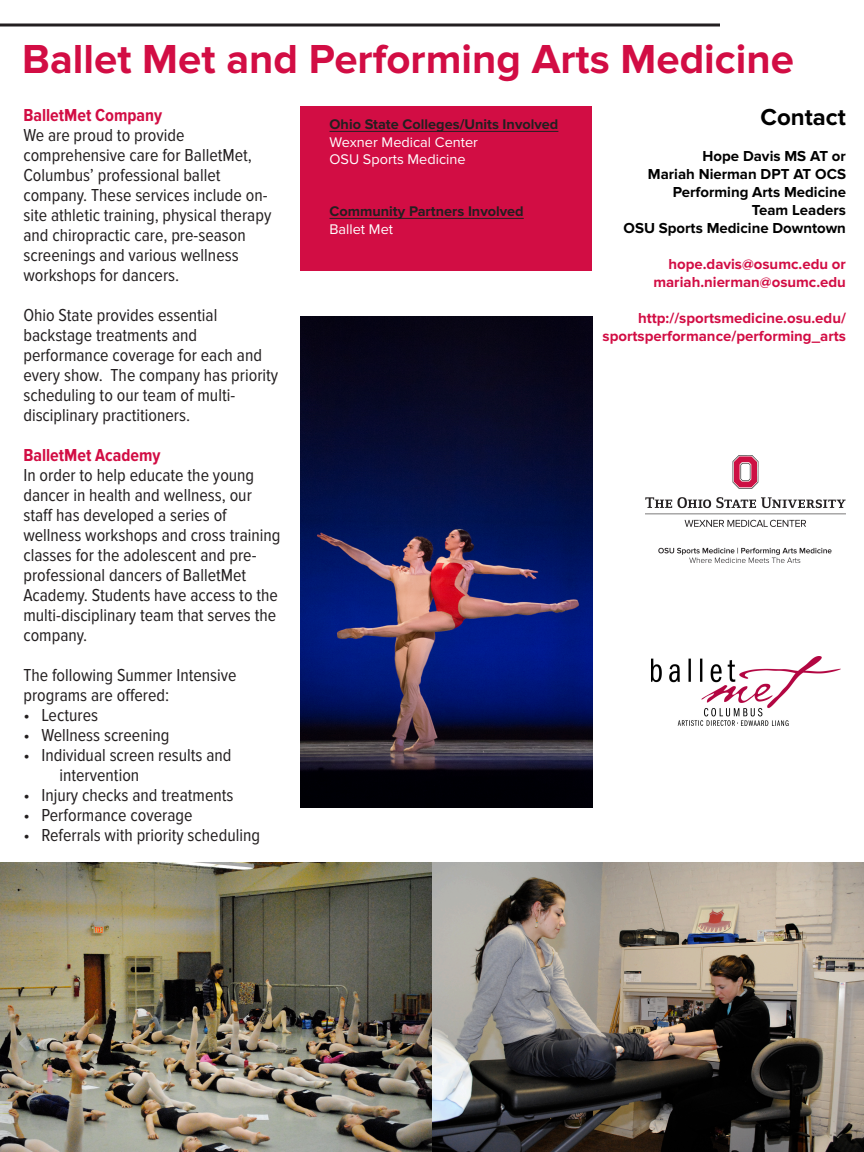
<style>
.page{position:relative;width:864px;height:1152px;background:#fff}
.page>*{position:absolute;margin:0;border:0;box-sizing:border-box;transform-origin:0 0}
.t1{font:700 42px "Proxima Nova";color:#d20d44}
.t2{font:700 24px "Proxima Nova";color:#000}
.t3{font:18px/20px "Proxima Nova Cond";color:#231f20}
.t4{font:700 18px "Proxima Nova Cond";color:#d20d44}
.t5{font:700 15px "Proxima Nova";color:#d20d44}
.t6{font:700 15px "Proxima Nova";color:#000}
.t7{font:700 14.5px "Proxima Nova";color:#231f20}
.t8{font:14.5px "Proxima Nova";color:#fff}
</style>
<div class="page">
<div style="left:300px;top:106px;width:292px;height:165px;background:#d20d44"></div>
<hr style="left:330px;top:131px;width:228px;height:1px;background:#231f20">
<hr style="left:330px;top:218px;width:194px;height:1px;background:#231f20">
<hr style="left:0;top:24px;width:720px;height:2px;background:#231f20">
<img style="left:0;top:862px;width:864px;height:290px">
<img style="left:652px;top:657px;width:188px;height:68px">
<img style="left:300px;top:316px;width:292px;height:491px">
<img style="left:646px;top:455px;width:200px;height:108px">
<p class="t1" style="left:22px;top:35px;width:773px">Ballet Met and Performing Arts Medicine</p>
<p class="t2" style="left:761px;top:103px;width:87px">Contact</p>
<p class="t6" style="left:703px;top:148px;width:145px">Hope Davis MS AT or</p>
<p class="t6" style="left:648px;top:166px;width:200px">Mariah Nierman DPT AT OCS</p>
<p class="t6" style="left:673px;top:184px;width:175px">Performing Arts Medicine</p>
<p class="t6" style="left:752px;top:202px;width:96px">Team Leaders</p>
<p class="t6" style="left:624px;top:220px;width:224px">OSU Sports Medicine Downtown</p>
<p class="t5" style="left:668px;top:256px;width:179px">hope.davis@osumc.edu or</p>
<p class="t5" style="left:653px;top:274px;width:194px">mariah.nierman@osumc.edu</p>
<p class="t5" style="left:638px;top:310px;width:209px">http://sportsmedicine.osu.edu/</p>
<p class="t5" style="left:603px;top:328px;width:245px">sportsperformance/performing_arts</p>
<p class="t4" style="left:23px;top:105px;width:140px">BalletMet Company</p>
<p class="t3" style="left:23px;top:125px;width:249px">We are proud to provide comprehensive care for BalletMet,<br>Columbus’ professional ballet company. These services include on&shy;site athletic training, physical therapy and chiropractic care, pre-season screenings and various wellness workshops for dancers.</p>
<p class="t3" style="left:23px;top:305px;width:256px">Ohio State provides essential backstage treatments and performance coverage for each and every show. The company has priority scheduling to our team of multi&shy;disciplinary practitioners.</p>
<p class="t4" style="left:23px;top:445px;width:139px">BalletMet Academy</p>
<p class="t3" style="left:23px;top:465px;width:259px">In order to help educate the young dancer in health and wellness, our staff has developed a series of wellness workshops and cross training classes for the adolescent and pre&shy;professional dancers of BalletMet<br>Academy. Students have access to the multi-disciplinary team that serves the company.</p>
<p class="t3" style="left:23px;top:665px;width:215px">The following Summer Intensive programs are offered:</p>
<p class="t3" style="left:23px;top:705px;width:76px">• Lectures</p>
<p class="t3" style="left:23px;top:725px;width:148px">• Wellness screening</p>
<p class="t3" style="left:59px;top:745px;width:174px;text-indent:-36px">• Individual screen results and intervention</p>
<p class="t3" style="left:23px;top:785px;width:212px">• Injury checks and treatments</p>
<p class="t3" style="left:23px;top:805px;width:171px">• Performance coverage</p>
<p class="t3" style="left:23px;top:825px;width:238px">• Referrals with priority scheduling</p>
<p class="t7" style="left:330px;top:116px;width:230px">Ohio State Colleges/Units Involved</p>
<p class="t8" style="left:330px;top:134px;width:150px">Wexner Medical Center</p>
<p class="t8" style="left:330px;top:151px;width:138px">OSU Sports Medicine</p>
<p class="t7" style="left:330px;top:203px;width:196px">Community Partners Involved</p>
<p class="t8" style="left:330px;top:221px;width:65px">Ballet Met</p>
</div>
